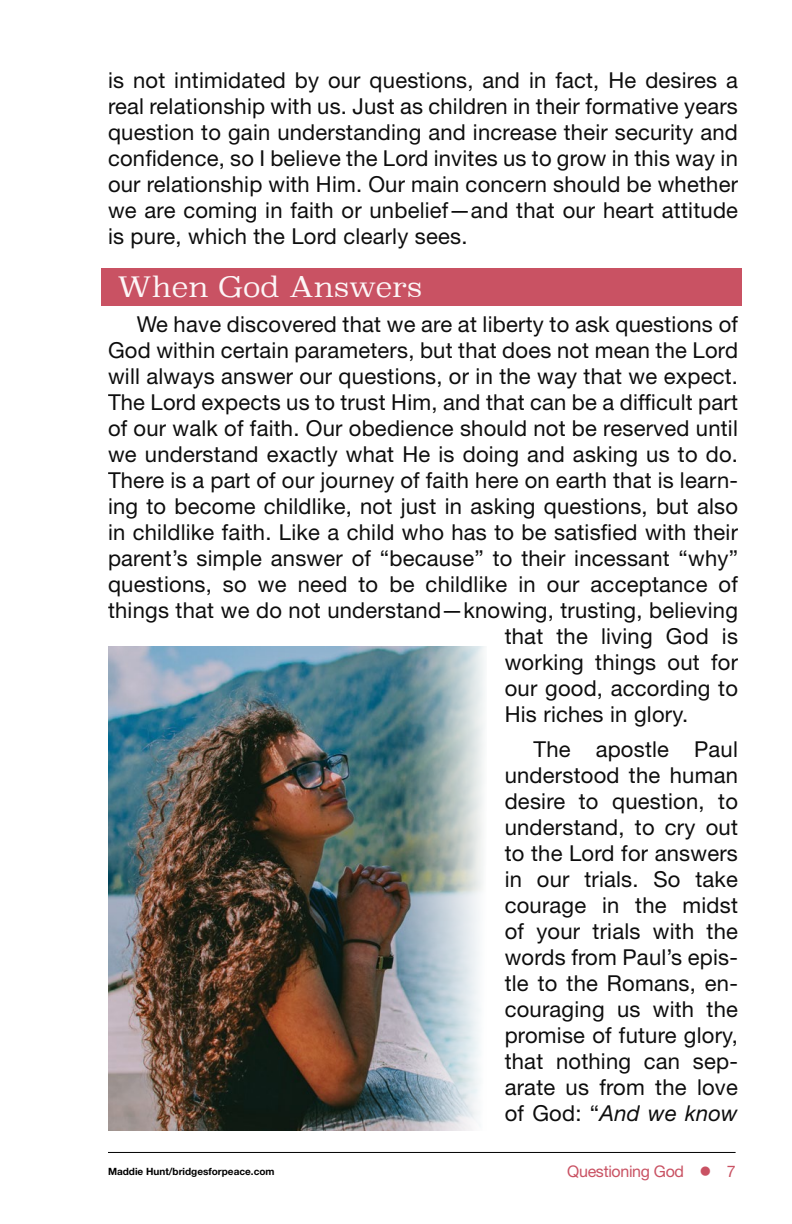
<style>
.page{position:relative;width:792px;height:1224px;background:#fff}
.page>*{position:absolute;margin:0;border:0;box-sizing:border-box;transform-origin:0 0}
.t1{font:300 28px "Superclarendon";color:#fff}
.t2{font:22px/26px "Helvetica Neue LT Std";letter-spacing:.01em;color:#000;text-align:justify}
.t3{font:16px "Helvetica Neue LT Std";letter-spacing:-.02em;color:#c95263}
.t4{font:700 10px "Helvetica Neue LT Std";color:#000}
.s1{font-style:italic}
</style>
<div class="page">
<div style="left:101px;top:268px;width:641px;height:37px;background:#c95263"></div>
<hr style="left:108px;top:1152px;width:628px;height:1px;background:#000">
<img style="left:108px;top:647px;width:377px;height:483px">
<p class="t2" style="left:108px;top:67px;width:632px">is not intimidated by our questions, and in fact, He desires a real relationship with us. Just as children in their formative years question to gain understanding and increase their security and confidence, so I believe the Lord invites us to grow in this way in our relationship with Him. Our main concern should be whether we are coming in faith or unbelief—and that our heart attitude is pure, which the Lord clearly sees.</p>
<p class="t1" style="left:118px;top:268px;width:306px">When God Answers</p>
<p class="t2" style="left:137px;top:311px;width:603px">We have discovered that we are at liberty to ask questions of</p>
<p class="t2" style="left:108px;top:337px;width:632px">God within certain parameters, but that does not mean the Lord</p>
<p class="t2" style="left:108px;top:363px;width:632px">will always answer our questions, or in the way that we expect.</p>
<p class="t2" style="left:108px;top:389px;width:631px">The Lord expects us to trust Him, and that can be a difficult part</p>
<p class="t2" style="left:108px;top:415px;width:631px">of our walk of faith. Our obedience should not be reserved until</p>
<p class="t2" style="left:108px;top:441px;width:632px">we understand exactly what He is doing and asking us to do.</p>
<p class="t2" style="left:108px;top:467px;width:632px">There is a part of our journey of faith here on earth that is learn-</p>
<p class="t2" style="left:108px;top:493px;width:632px">ing to become childlike, not just in asking questions, but also</p>
<p class="t2" style="left:108px;top:519px;width:632px">in childlike faith. Like a child who has to be satisfied with their</p>
<p class="t2" style="left:108px;top:545px;width:632px">parent’s simple answer of “because” to their incessant “why”</p>
<p class="t2" style="left:108px;top:571px;width:631px">questions, so we need to be childlike in our acceptance of</p>
<p class="t2" style="left:108px;top:597px;width:632px">things that we do not understand—knowing, trusting, believing</p>
<p class="t2" style="left:505px;top:623px;width:235px">that the living God is</p>
<p class="t2" style="left:505px;top:649px;width:235px">working things out for</p>
<p class="t2" style="left:505px;top:675px;width:235px">our good, according to</p>
<p class="t2" style="left:505px;top:701px;width:185px">His riches in glory.</p>
<p class="t2" style="left:505px;top:736px;width:235px;text-indent:29px">The apostle Paul understood the human desire to question, to understand, to cry out to the Lord for answers in our trials. So take courage in the midst of your trials with the words from Paul’s epis&shy;tle to the Romans, en&shy;couraging us with the promise of future glory, that nothing can sep&shy;arate us from the love of God: “<span class="s1">And we know</span></p>
<p class="t4" style="left:108px;top:1165px;width:168px">Maddie Hunt/bridgesforpeace.com</p>
<p class="t3" style="left:567px;top:1161px;width:170px">Questioning God ● 7</p>
</div>
